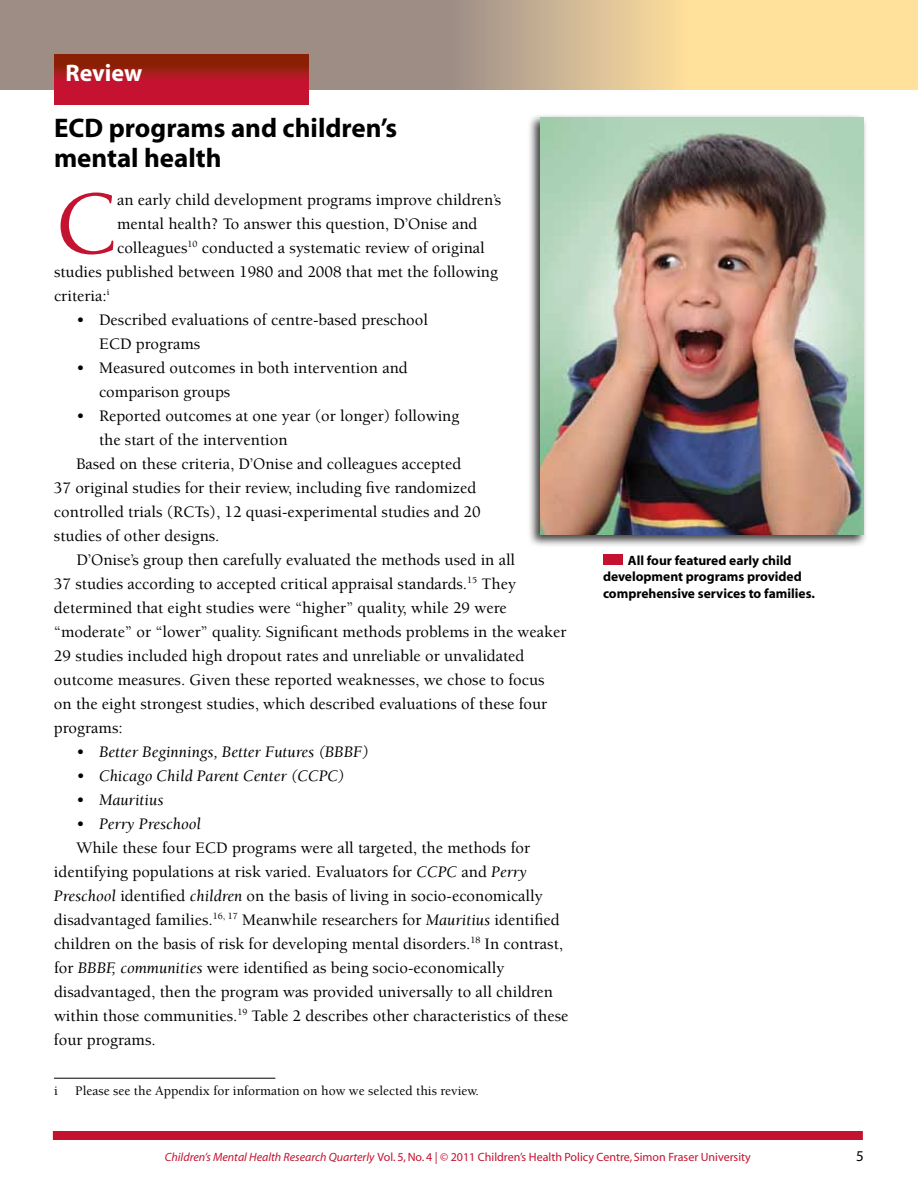
<style>
.page{position:relative;width:918px;height:1188px;background:#fff}
.page>*{position:absolute;margin:0;border:0;box-sizing:border-box;transform-origin:0 0}
.t1{font:500 92.1px "Berkeley";color:#c41230}
.t2{font:700 27px/30px "Myriad";color:#000}
.t3{font:700 24px "Myriad";color:#fff}
.t4{font:500 16.5px/24px "Berkeley";color:#000}
.t5{font:italic 16.5px "Berkeley";color:#000}
.t6{font:15px "Myriad";color:#000}
.t7{font:700 13.5px/16.5px "Myriad";color:#000}
.t8{font:500 13.5px "Berkeley";color:#000}
.t9{font:12px "Myriad";color:#c41230}
.s1{font-weight:500;font-style:normal}
.s2{font-weight:400;font-style:italic}
.s3{font-style:italic}
</style>
<div class="page">
<svg style="left:0;top:0;width:918px;height:90px;background:#c6af8e"></svg>
<div style="left:53px;top:1131px;width:810px;height:9px;background:#c41230"></div>
<svg style="left:54px;top:55px;width:255px;height:50px;background:#ae1720"></svg>
<div style="left:603px;top:554px;width:19px;height:11px;background:#c41230"></div>
<div style="left:527px;top:113px;width:341px;height:434px;background:#000;opacity:.75"></div>
<img style="left:540px;top:117px;width:324px;height:418px">
<hr style="left:54px;top:1078px;width:221px;height:1px;background:#000">
<h3 class="t3" style="left:66px;top:61px;width:78px">Review</h3>
<h2 class="t2" style="left:54px;top:114px;width:345px">ECD programs and children’s mental health</h2>
<h1 class="t1" style="left:54px;top:175px;width:65px">C</h1>
<p class="t4" style="left:117px;top:188px;width:386px">an early child development programs improve children’s</p>
<p class="t4" style="left:117px;top:212px;width:362px">mental health? To answer this question, D’Onise and</p>
<p class="t4" style="left:117px;top:236px;width:369px">colleagues<sup>10</sup> conducted a systematic review of original</p>
<p class="t4" style="left:54px;top:260px;width:446px">studies published between 1980 and 2008 that met the following</p>
<p class="t4" style="left:54px;top:284px;width:57px">criteria:<sup>i</sup></p>
<p class="t4" style="left:99px;top:308px;width:330px;text-indent:-23px">• Described evaluations of centre-based preschool<br>ECD programs</p>
<p class="t4" style="left:99px;top:356px;width:310px;text-indent:-23px">• Measured outcomes in both intervention and comparison groups</p>
<p class="t4" style="left:76px;top:404px;width:384px">• Reported outcomes at one year (or longer) following</p>
<p class="t4" style="left:99px;top:428px;width:190px">the start of the intervention</p>
<p class="t4" style="left:76px;top:452px;width:386px">Based on these criteria, D’Onise and colleagues accepted</p>
<p class="t4" style="left:54px;top:476px;width:424px">37 original studies for their review, including five randomized</p>
<p class="t4" style="left:54px;top:500px;width:428px">controlled trials (RCTs), 12 quasi-experimental studies and 20</p>
<p class="t4" style="left:54px;top:524px;width:167px">studies of other designs.</p>
<p class="t4" style="left:76px;top:548px;width:440px">D’Onise’s group then carefully evaluated the methods used in all</p>
<p class="t4" style="left:54px;top:572px;width:464px">37 studies according to accepted critical appraisal standards.<sup>15</sup> They</p>
<p class="t4" style="left:54px;top:596px;width:454px">determined that eight studies were “higher” quality, while 29 were</p>
<p class="t4" style="left:54px;top:620px;width:514px">“moderate” or “lower” quality. Significant methods problems in the weaker</p>
<p class="t4" style="left:54px;top:644px;width:472px">29 studies included high dropout rates and unreliable or unvalidated</p>
<p class="t4" style="left:54px;top:668px;width:492px">outcome measures. Given these reported weaknesses, we chose to focus</p>
<p class="t4" style="left:54px;top:692px;width:495px">on the eight strongest studies, which described evaluations of these four</p>
<p class="t4" style="left:54px;top:716px;width:70px">programs:</p>
<p class="t5" style="left:77px;top:743px;width:294px"><span class="s1">•</span> Better Beginnings, Better Futures (BBBF)</p>
<p class="t5" style="left:77px;top:767px;width:270px">• Chicago Child Parent Center (CCPC)</p>
<p class="t5" style="left:77px;top:791px;width:88px"><span class="s1">•</span> Mauritius</p>
<p class="t5" style="left:77px;top:815px;width:126px"><span class="s1">•</span> Perry Preschool</p>
<p class="t4" style="left:77px;top:836px;width:455px">While these four ECD programs were all targeted, the methods for</p>
<p class="t4" style="left:54px;top:860px;width:475px">identifying populations at risk varied. Evaluators for <span class="s2">CCPC</span> and <span class="s2">Perry</span></p>
<p class="t4" style="left:54px;top:884px;width:490px"><span class="s2">Preschool</span> identified <span class="s2">children</span> on the basis of living in socio-economically</p>
<p class="t4" style="left:54px;top:908px;width:507px">disadvantaged families.<sup>16,</sup> <sup>17</sup> Meanwhile researchers for <span class="s2">Mauritius</span> identified</p>
<p class="t4" style="left:54px;top:932px;width:511px">children on the basis of risk for developing mental disorders.<sup>18</sup> In contrast,</p>
<p class="t4" style="left:54px;top:956px;width:452px">for <span class="s2">BBBF, communities</span> were identified as being socio-economically</p>
<p class="t4" style="left:54px;top:980px;width:501px">disadvantaged, then the program was provided universally to all children</p>
<p class="t4" style="left:54px;top:1004px;width:516px">within those communities.<sup>19</sup> Table 2 describes other characteristics of these</p>
<p class="t4" style="left:54px;top:1028px;width:103px">four programs.</p>
<p class="t8" style="left:54px;top:1084px;width:5px">i</p>
<p class="t8" style="left:75px;top:1084px;width:405px">Please see the Appendix for information on how we selected this review.</p>
<p class="t7" style="left:603px;top:552px;width:213px;text-indent:25px">All four featured early child development programs provided comprehensive services to families.</p>
<p class="t9" style="left:165px;top:1151px;width:588px"><span class="s3">Children’s Mental Health Research Quarterly</span> Vol. 5, No. 4 | © 2011 Children’s Health Policy Centre, Simon Fraser University</p>
<p class="t6" style="left:856px;top:1148px;width:9px">5</p>
</div>
